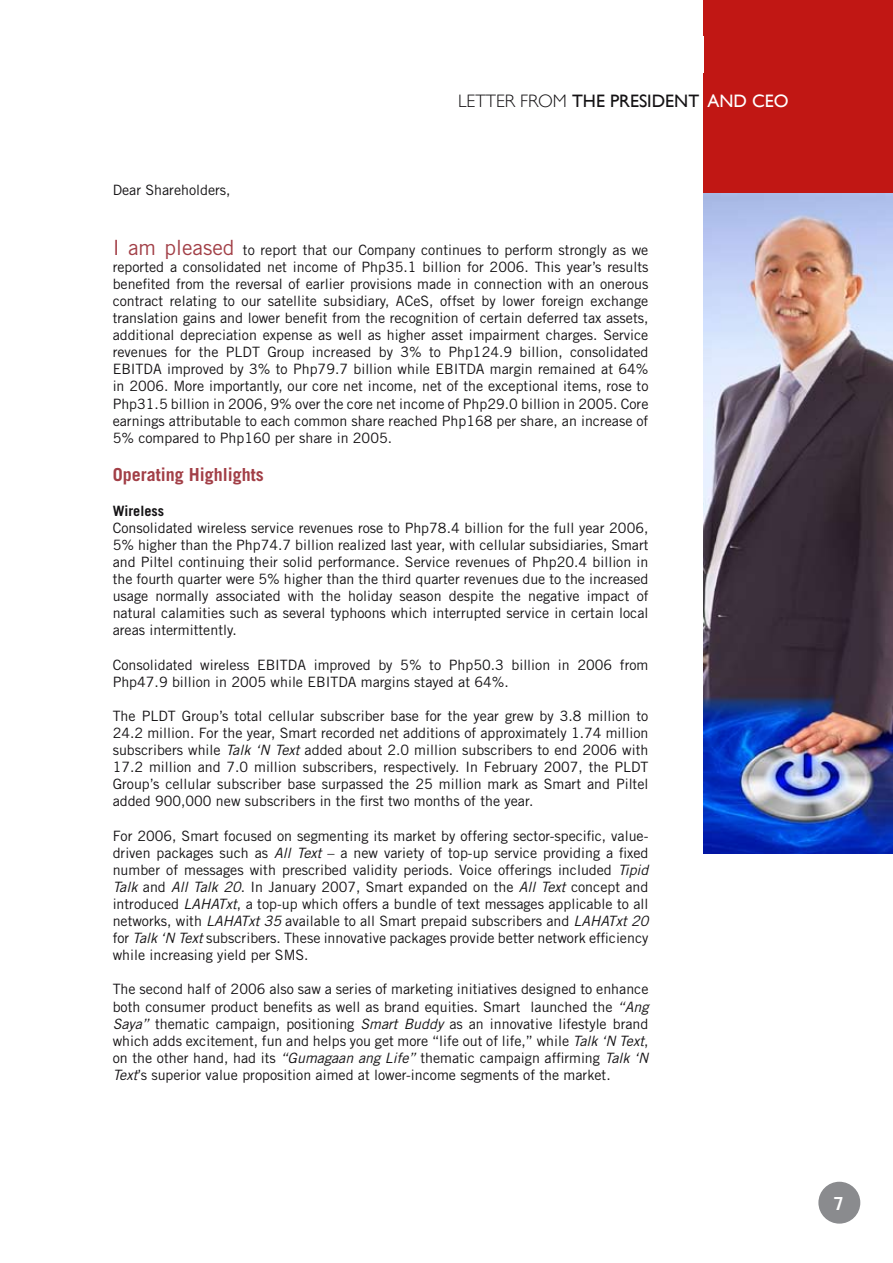
<style>
.page{position:relative;width:893px;height:1263px;background:#fff}
.page>*{position:absolute;margin:0;border:0;box-sizing:border-box;transform-origin:0 0}
.t1{font:18px "Gill Sans";color:#141214}
.t2{font:700 18px "Trade Gothic";color:#a23f47}
.t3{font:700 18px "Trade Gothic";color:#fff}
.t4{font:14.25px/17.1px "Trade Gothic";color:#141214;text-align:justify}
.s1{font-weight:300}
.s2{color:#fff}
.s3{font-size:21px;color:#a23f47}
.s4{font-weight:700}
.s5{font-style:italic}
</style>
<div class="page">
<div style="left:703px;top:0;width:190px;height:195px;background:#c11714"></div>
<img style="left:704px;top:193px;width:189px;height:660px">
<div style="left:819px;top:1182px;width:40px;height:41px;background:#8a8b8e;border-radius:50%"></div>
<div style="left:818px;top:1182px;width:42px;height:41px;border:2px solid #8a8b8e;border-radius:50%"></div>
<p class="t4" style="left:113px;top:181px;width:119px">Dear Shareholders,</p>
<p class="t1" style="left:458px;top:90px;width:332px"><span class="s1">LETTER FROM</span> THE PRESIDENT <span class="s2">AND CEO</span></p>
<p class="t4" style="left:113px;top:241px;width:537px"><span class="s3">I am pleased</span> to report that our Company continues to perform strongly as we reported a consolidated net income of Php35.1 billion for 2006. This year’s results benefited from the reversal of earlier provisions made in connection with an onerous contract relating to our satellite subsidiary, ACeS, offset by lower foreign exchange translation gains and lower benefit from the recognition of certain deferred tax assets, additional depreciation expense as well as higher asset impairment charges. Service revenues for the PLDT Group increased by 3% to Php124.9 billion, consolidated EBITDA improved by 3% to Php79.7 billion while EBITDA margin remained at 64% in 2006. More importantly, our core net income, net of the exceptional items, rose to Php31.5 billion in 2006, 9% over the core net income of Php29.0 billion in 2005. Core earnings attributable to each common share reached Php168 per share, an increase of 5% compared to Php160 per share in 2005.</p>
<p class="t2" style="left:113px;top:464px;width:153px">Operating Highlights</p>
<p class="t4" style="left:113px;top:502px;width:537px;text-align:left"><span class="s4">Wireless<br></span>Consolidated wireless service revenues rose to Php78.4 billion for the full year 2006, 5% higher than the Php74.7 billion realized last year, with cellular subsidiaries, Smart and Piltel continuing their solid performance. Service revenues of Php20.4 billion in the fourth quarter were 5% higher than the third quarter revenues due to the increased usage normally associated with the holiday season despite the negative impact of natural calamities such as several typhoons which interrupted service in certain local areas intermittently.</p>
<p class="t4" style="left:113px;top:656px;width:537px">Consolidated wireless EBITDA improved by 5% to Php50.3 billion in 2006 from<br>Php47.9 billion in 2005 while EBITDA margins stayed at 64%.</p>
<p class="t4" style="left:113px;top:707px;width:537px">The PLDT Group’s total cellular subscriber base for the year grew by 3.8 million to 24.2 million. For the year, Smart recorded net additions of approximately 1.74 million subscribers while <span class="s5">Talk ‘N Text</span> added about 2.0 million subscribers to end 2006 with 17.2 million and 7.0 million subscribers, respectively. In February 2007, the PLDT Group’s cellular subscriber base surpassed the 25 million mark as Smart and Piltel added 900,000 new subscribers in the first two months of the year.</p>
<p class="t4" style="left:113px;top:827px;width:537px">For 2006, Smart focused on segmenting its market by offering sector-specific, value&shy;driven packages such as <span class="s5">All Text</span> – a new variety of top-up service providing a fixed number of messages with prescribed validity periods. Voice offerings included <span class="s5">Tipid Talk</span> and <span class="s5">All Talk 20</span>. In January 2007, Smart expanded on the <span class="s5">All Text</span> concept and introduced <span class="s5">LAHATxt</span>, a top-up which offers a bundle of text messages applicable to all networks, with <span class="s5">LAHATxt 35</span> available to all Smart prepaid subscribers and <span class="s5">LAHATxt 20 </span>for <span class="s5">Talk ‘N Text</span> subscribers. These innovative packages provide better network efficiency while increasing yield per SMS.</p>
<p class="t4" style="left:113px;top:981px;width:537px">The second half of 2006 also saw a series of marketing initiatives designed to enhance both consumer product benefits as well as brand equities. Smart launched the <span class="s5">“Ang Saya”</span> thematic campaign, positioning <span class="s5">Smart Buddy</span> as an innovative lifestyle brand which adds excitement, fun and helps you get more “life out of life,” while <span class="s5">Talk ‘N Text</span>, on the other hand, had its <span class="s5">“Gumagaan ang Life”</span> thematic campaign affirming <span class="s5">Talk ‘N Text</span>’s superior value proposition aimed at lower-income segments of the market.</p>
<p class="t3" style="left:834px;top:1192px;width:12px">7</p>
</div>
